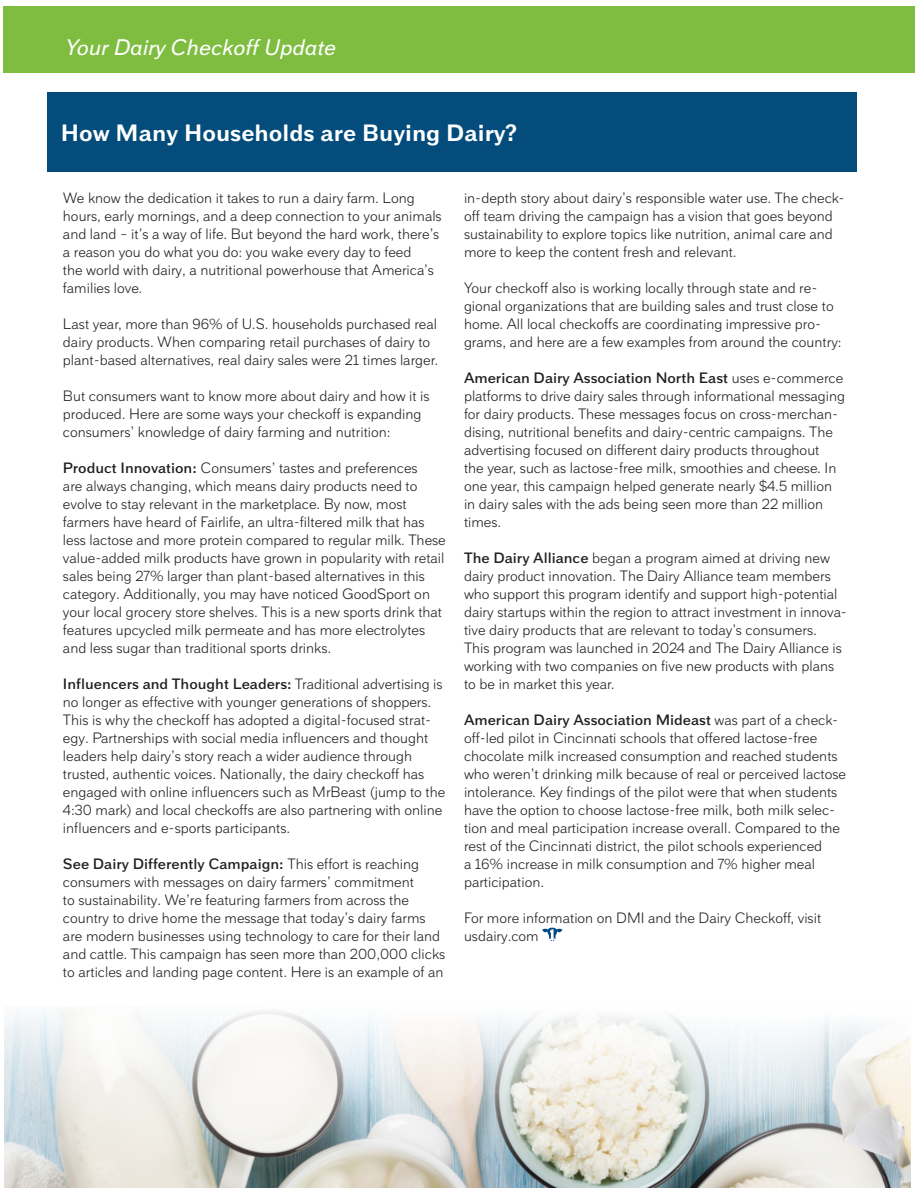
<style>
.page{position:relative;width:918px;height:1188px;background:#fff}
.page>*{position:absolute;margin:0;border:0;box-sizing:border-box;transform-origin:0 0}
.t1{font:700 23.55px "Armitage";color:#fff}
.t2{font:italic 22.5px "Armitage";color:#fff}
.t3{font:300 15px/18px "Armitage";color:#231f20}
.s1{font-weight:600}
</style>
<div class="page">
<div style="left:3px;top:6px;width:912px;height:67px;background:#7fbd41"></div>
<div style="left:47px;top:93px;width:810px;height:79px;background:#034c7c"></div>
<img style="left:4px;top:1010px;width:906px;height:178px">
<svg style="left:542px;top:928px;width:20px;height:13px"></svg>
<p class="t2" style="left:64px;top:34px;width:273px">Your Dairy Checkoff Update</p>
<p class="t1" style="left:61px;top:119px;width:457px">How Many Households are Buying Dairy?</p>
<p class="t3" style="left:63px;top:189px;width:380px">We know the dedication it takes to run a dairy farm. Long hours, early mornings, and a deep connection to your animals and land – it’s a way of life. But beyond the hard work, there’s a reason you do what you do: you wake every day to feed<br>the world with dairy, a nutritional powerhouse that America’s families love.</p>
<p class="t3" style="left:63px;top:315px;width:377px">Last year, more than 96% of U.S. households purchased real dairy products. When comparing retail purchases of dairy to plant-based alternatives, real dairy sales were 21 times larger.</p>
<p class="t3" style="left:63px;top:387px;width:368px">But consumers want to know more about dairy and how it is produced. Here are some ways your checkoff is expanding consumers’ knowledge of dairy farming and nutrition:</p>
<p class="t3" style="left:63px;top:459px;width:384px"><span class="s1">Product Innovation:</span> Consumers’ tastes and preferences<br>are always changing, which means dairy products need to evolve to stay relevant in the marketplace. By now, most farmers have heard of Fairlife, an ultra-filtered milk that has less lactose and more protein compared to regular milk. These value-added milk products have grown in popularity with retail sales being 27% larger than plant-based alternatives in this category. Additionally, you may have noticed GoodSport on your local grocery store shelves. This is a new sports drink that features upcycled milk permeate and has more electrolytes and less sugar than traditional sports drinks.</p>
<p class="t3" style="left:63px;top:675px;width:384px"><span class="s1">Influencers and Thought Leaders:</span> Traditional advertising is no longer as effective with younger generations of shoppers.<br>This is why the checkoff has adopted a digital-focused strat&shy;egy. Partnerships with social media influencers and thought leaders help dairy’s story reach a wider audience through trusted, authentic voices. Nationally, the dairy checkoff has engaged with online influencers such as MrBeast (jump to the 4:30 mark) and local checkoffs are also partnering with online influencers and e-sports participants.</p>
<p class="t3" style="left:63px;top:855px;width:384px"><span class="s1">See Dairy Differently Campaign:</span> This effort is reaching consumers with messages on dairy farmers’ commitment<br>to sustainability. We’re featuring farmers from across the country to drive home the message that today’s dairy farms are modern businesses using technology to care for their land and cattle. This campaign has seen more than 200,000 clicks to articles and landing page content. Here is an example of an</p>
<p class="t3" style="left:464px;top:189px;width:382px">in-depth story about dairy’s responsible water use. The check&shy;off team driving the campaign has a vision that goes beyond sustainability to explore topics like nutrition, animal care and more to keep the content fresh and relevant.</p>
<p class="t3" style="left:464px;top:279px;width:379px">Your checkoff also is working locally through state and re&shy;gional organizations that are building sales and trust close to home. All local checkoffs are coordinating impressive pro&shy;grams, and here are a few examples from around the country:</p>
<p class="t3" style="left:464px;top:369px;width:383px"><span class="s1">American Dairy Association North East</span> uses e-commerce platforms to drive dairy sales through informational messaging for dairy products. These messages focus on cross-merchan&shy;dising, nutritional benefits and dairy-centric campaigns. The advertising focused on different dairy products throughout<br>the year, such as lactose-free milk, smoothies and cheese. In one year, this campaign helped generate nearly $4.5 million in dairy sales with the ads being seen more than 22 million times.</p>
<p class="t3" style="left:464px;top:549px;width:384px"><span class="s1">The Dairy Alliance</span> began a program aimed at driving new dairy product innovation. The Dairy Alliance team members who support this program identify and support high-potential dairy startups within the region to attract investment in innova&shy;tive dairy products that are relevant to today’s consumers.<br>This program was launched in 2024 and The Dairy Alliance is working with two companies on five new products with plans to be in market this year.</p>
<p class="t3" style="left:464px;top:711px;width:384px"><span class="s1">American Dairy Association Mideast</span> was part of a check&shy;off-led pilot in Cincinnati schools that offered lactose-free chocolate milk increased consumption and reached students who weren’t drinking milk because of real or perceived lactose intolerance. Key findings of the pilot were that when students have the option to choose lactose-free milk, both milk selec&shy;tion and meal participation increase overall. Compared to the rest of the Cincinnati district, the pilot schools experienced<br>a 16% increase in milk consumption and 7% higher meal participation.</p>
<p class="t3" style="left:464px;top:909px;width:359px">For more information on DMI and the Dairy Checkoff, visit usdairy.com</p>
</div>
